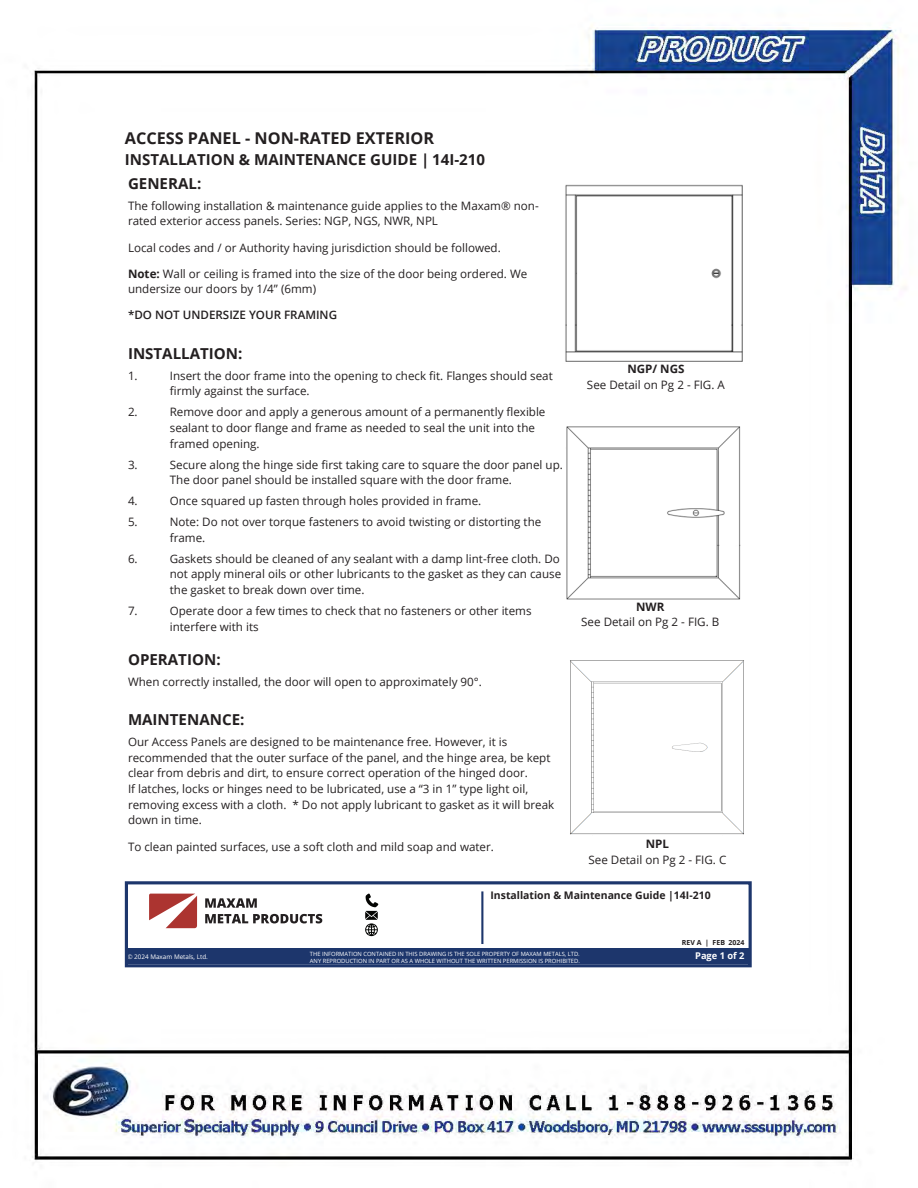
<style>
.page{position:relative;width:918px;height:1188px;background:#fff}
.page>*{position:absolute;margin:0;border:0;box-sizing:border-box;transform-origin:0 0}
.t1{font:700 16.2px "Open Sans";color:#231f20}
.Section_Titles{font:700 15.15px "Open Sans";color:#231f20}
.t2{font:11.55px/15.6px "Open Sans";color:#231f20}
.t3{font:600 11.55px "Open Sans";color:#231f20}
.t4{font:700 11.55px "Open Sans";color:#231f20}
.t5{font:700 10.5px "Open Sans";color:#231f20}
.t6{font:700 9.3px "Open Sans";color:#fff}
.t7{font:700 6.9px "Open Sans";color:#231f20}
.t8{font:6.3px "Open Sans";color:#fff}
.t9{font:5.85px/6.9px "Open Sans";color:#fff}
.s1{font-weight:700}
</style>
<div class="page">
<img style="left:32px;top:25px;width:868px;height:1136px">
<div style="left:128px;top:948px;width:621px;height:16px;background:#1d366c"></div>
<hr style="left:481px;top:891px;width:2px;height:53px;background:#1d366c">
<svg style="left:205px;top:898px;width:52px;height:10px"></svg>
<svg style="left:205px;top:914px;width:117px;height:9px"></svg>
<svg style="left:149px;top:894px;width:48px;height:34px"></svg>
<div style="left:125px;top:881px;width:627px;height:86px;border:3px solid #1d366c"></div>
<svg style="left:365px;top:893px;width:13px;height:43px"></svg>
<img style="left:563px;top:183px;width:187px;height:181px">
<img style="left:565px;top:415px;width:180px;height:188px">
<img style="left:569px;top:659px;width:176px;height:177px">
<p class="t1" style="left:125px;top:127px;width:311px">ACCESS PANEL - NON-RATED EXTERIOR</p>
<p class="Section_Titles" style="left:125px;top:149px;width:362px">INSTALLATION &amp; MAINTENANCE GUIDE | 14I-210</p>
<p class="Section_Titles" style="left:128px;top:173px;width:75px">GENERAL:</p>
<p class="t2" style="left:128px;top:197px;width:412px">The following installation &amp; maintenance guide applies to the Maxam® non&shy;rated exterior access panels. Series: NGP, NGS, NWR, NPL</p>
<p class="t2" style="left:128px;top:239px;width:374px">Local codes and / or Authority having jurisdiction should be followed.</p>
<p class="t2" style="left:128px;top:265px;width:401px"><span class="s1">Note:</span> Wall or ceiling is framed into the size of the door being ordered. We undersize our doors by 1/4” (6mm)</p>
<p class="t3" style="left:128px;top:307px;width:211px">*DO NOT UNDERSIZE YOUR FRAMING</p>
<p class="Section_Titles" style="left:128px;top:343px;width:116px">INSTALLATION:</p>
<p class="t2" style="left:128px;top:368px;width:11px">1.</p>
<p class="t2" style="left:170px;top:368px;width:384px">Insert the door frame into the opening to check fit. Flanges should seat firmly against the surface.</p>
<p class="t2" style="left:128px;top:404px;width:11px">2.</p>
<p class="t2" style="left:170px;top:404px;width:377px">Remove door and apply a generous amount of a permanently flexible sealant to door flange and frame as needed to seal the unit into the framed opening.</p>
<p class="t2" style="left:128px;top:456px;width:11px">3.</p>
<p class="t2" style="left:170px;top:456px;width:395px">Secure along the hinge side first taking care to square the door panel up.<br>The door panel should be installed square with the door frame.</p>
<p class="t2" style="left:128px;top:493px;width:11px">4.</p>
<p class="t2" style="left:170px;top:493px;width:313px">Once squared up fasten through holes provided in frame.</p>
<p class="t2" style="left:128px;top:514px;width:11px">5.</p>
<p class="t2" style="left:170px;top:514px;width:373px">Note: Do not over torque fasteners to avoid twisting or distorting the frame.</p>
<p class="t2" style="left:128px;top:550px;width:11px">6.</p>
<p class="t2" style="left:170px;top:550px;width:393px">Gaskets should be cleaned of any sealant with a damp lint-free cloth. Do not apply mineral oils or other lubricants to the gasket as they can cause the gasket to break down over time.</p>
<p class="t2" style="left:128px;top:603px;width:11px">7.</p>
<p class="t2" style="left:170px;top:603px;width:363px">Operate door a few times to check that no fasteners or other items interfere with its</p>
<p class="Section_Titles" style="left:128px;top:649px;width:94px">OPERATION:</p>
<p class="t2" style="left:128px;top:673px;width:355px">When correctly installed, the door will open to approximately 90°.</p>
<p class="Section_Titles" style="left:128px;top:709px;width:118px">MAINTENANCE:</p>
<p class="t2" style="left:128px;top:734px;width:428px">Our Access Panels are designed to be maintenance free. However, it is recommended that the outer surface of the panel, and the hinge area, be kept clear from debris and dirt, to ensure correct operation of the hinged door.<br>If latches, locks or hinges need to be lubricated, use a “3 in 1” type light oil, removing excess with a cloth. * Do not apply lubricant to gasket as it will break down in time.</p>
<p class="t2" style="left:128px;top:838px;width:367px">To clean painted surfaces, use a soft cloth and mild soap and water.</p>
<p class="t4" style="left:627px;top:361px;width:59px">NGP/ NGS</p>
<p class="t2" style="left:587px;top:377px;width:139px">See Detail on Pg 2 - FIG. A</p>
<p class="t4" style="left:636px;top:598px;width:30px">NWR</p>
<p class="t2" style="left:581px;top:614px;width:140px">See Detail on Pg 2 - FIG. B</p>
<p class="t4" style="left:646px;top:836px;width:25px">NPL</p>
<p class="t2" style="left:589px;top:851px;width:139px">See Detail on Pg 2 - FIG. C</p>
<p class="t5" style="left:491px;top:888px;width:222px">Installation &amp; Maintenance Guide |14I-210</p>
<p class="t7" style="left:682px;top:938px;width:64px">REV A | FEB 2024</p>
<p class="t8" style="left:127px;top:952px;width:82px">© 2024 Maxam Metals, Ltd.</p>
<p class="t9" style="left:310px;top:950px;width:271px">THE INFORMATION CONTAINED IN THIS DRAWING IS THE SOLE PROPERTY OF MAXAM METALS, LTD.<br>ANY REPRODUCTION IN PART OR AS A WHOLE WITHOUT THE WRITTEN PERMISSION IS PROHIBITED.</p>
<p class="t6" style="left:695px;top:949px;width:51px">Page 1 of 2</p>
</div>
